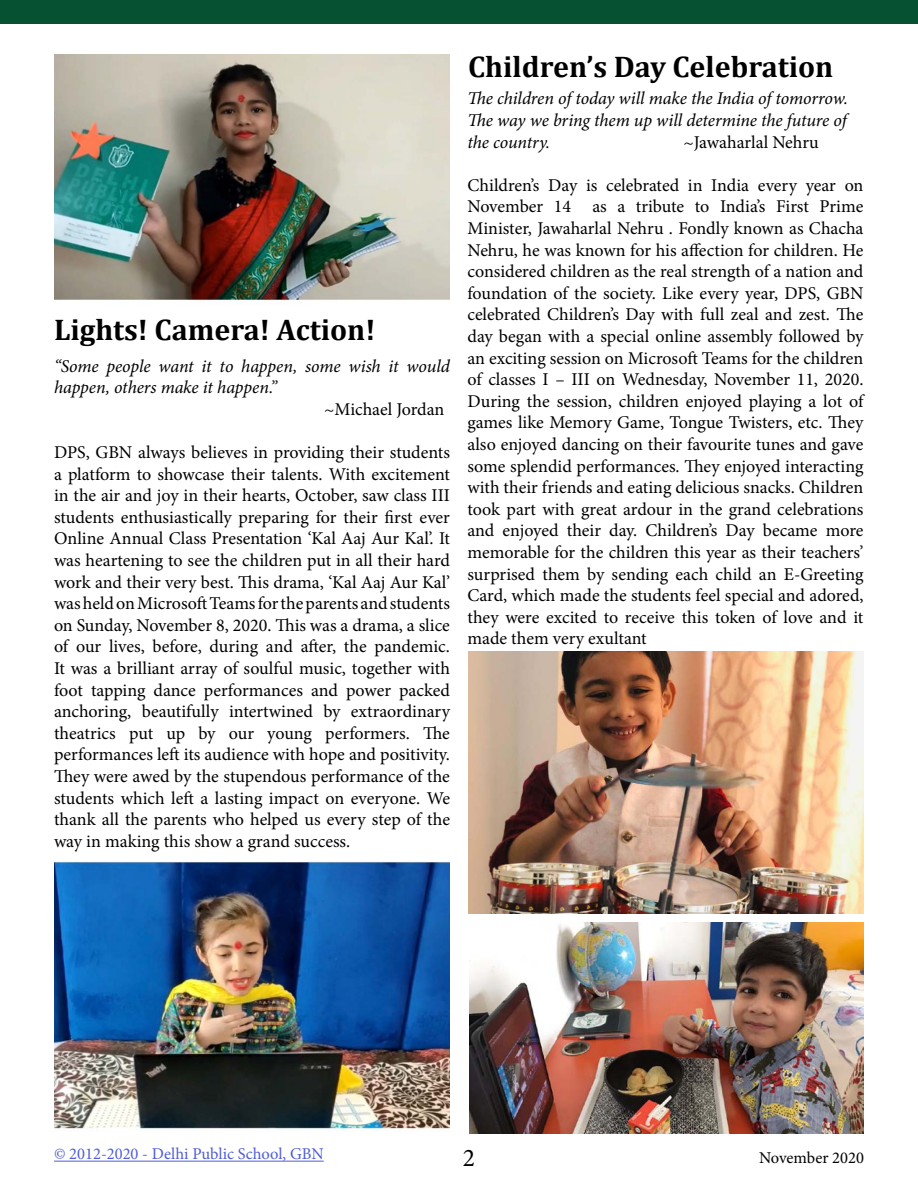
<style>
.page{position:relative;width:918px;height:1188px;background:#fff}
.page>*{position:absolute;margin:0;border:0;box-sizing:border-box;transform-origin:0 0}
.t1{font:700 30px "Cambria";color:#000}
.t2{font:25.5px "Minion Pro";color:#000}
.t3{font:18px/21.6px "Minion Pro";letter-spacing:-.005em;color:#000;text-align:justify}
.t4{font:italic 18px/21.6px "Minion Pro";letter-spacing:-.005em;color:#000}
.t5{font:16.5px "Minion Pro";color:#4f5cd6}
.t6{font:16.5px "Minion Pro";color:#000}
</style>
<div class="page">
<hr style="left:54px;top:1161px;width:270px;height:1px;background:#4f5cd6">
<div style="left:0;top:0;width:918px;height:23px;background:#075133"></div>
<img style="left:54px;top:54px;width:396px;height:249px">
<img style="left:54px;top:862px;width:396px;height:269px">
<img style="left:469px;top:652px;width:394px;height:261px">
<img style="left:469px;top:922px;width:394px;height:212px">
<h1 class="t1" style="left:54px;top:308px;width:323px">Lights! Camera! Action!</h1>
<p class="t4" style="left:54px;top:355px;width:397px">“Some people want it to happen, some wish it would happen, others make it happen.”</p>
<p class="t3" style="left:324px;top:398px;width:122px">~Michael Jordan</p>
<p class="t3" style="left:54px;top:442px;width:398px">DPS, GBN always believes in providing their students a platform to showcase their talents. With excitement in the air and joy in their hearts, October, saw class III students enthusiastically preparing for their first ever Online Annual Class Presentation ‘Kal Aaj Aur Kal’. It was heartening to see the children put in all their hard work and their very best. This drama, ‘Kal Aaj Aur Kal’ was held on Microsoft Teams for the parents and students on Sunday, November 8, 2020. This was a drama, a slice of our lives, before, during and after, the pandemic.<br>It was a brilliant array of soulful music, together with foot tapping dance performances and power packed anchoring, beautifully intertwined by extraordinary theatrics put up by our young performers. The performances left its audience with hope and positivity.<br>They were awed by the stupendous performance of the students which left a lasting impact on everyone. We thank all the parents who helped us every step of the way in making this show a grand success.</p>
<h1 class="t1" style="left:468px;top:46px;width:367px">Children’s Day Celebration</h1>
<p class="t4" style="left:467px;top:88px;width:382px;text-align:justify">The children of today will make the India of tomorrow.<br>The way we bring them up will determine the future of the country.</p>
<p class="t3" style="left:683px;top:131px;width:137px">~Jawaharlal Nehru</p>
<p class="t3" style="left:467px;top:174px;width:398px">Children’s Day is celebrated in India every year on November 14 as a tribute to India’s First Prime Minister, Jawaharlal Nehru . Fondly known as Chacha Nehru, he was known for his affection for children. He considered children as the real strength of a nation and foundation of the society. Like every year, DPS, GBN celebrated Children’s Day with full zeal and zest. The day began with a special online assembly followed by an exciting session on Microsoft Teams for the children of classes I – III on Wednesday, November 11, 2020.<br>During the session, children enjoyed playing a lot of games like Memory Game, Tongue Twisters, etc. They also enjoyed dancing on their favourite tunes and gave some splendid performances. They enjoyed interacting with their friends and eating delicious snacks. Children took part with great ardour in the grand celebrations and enjoyed their day. Children’s Day became more memorable for the children this year as their teachers’ surprised them by sending each child an E-Greeting Card, which made the students feel special and adored, they were excited to receive this token of love and it made them very exultant</p>
<p class="t5" style="left:54px;top:1143px;width:271px">© 2012-2020 - Delhi Public School, GBN</p>
<p class="t6" style="left:759px;top:1147px;width:106px">November 2020</p>
<h2 class="t2" style="left:463px;top:1141px;width:14px">2</h2>
</div>
